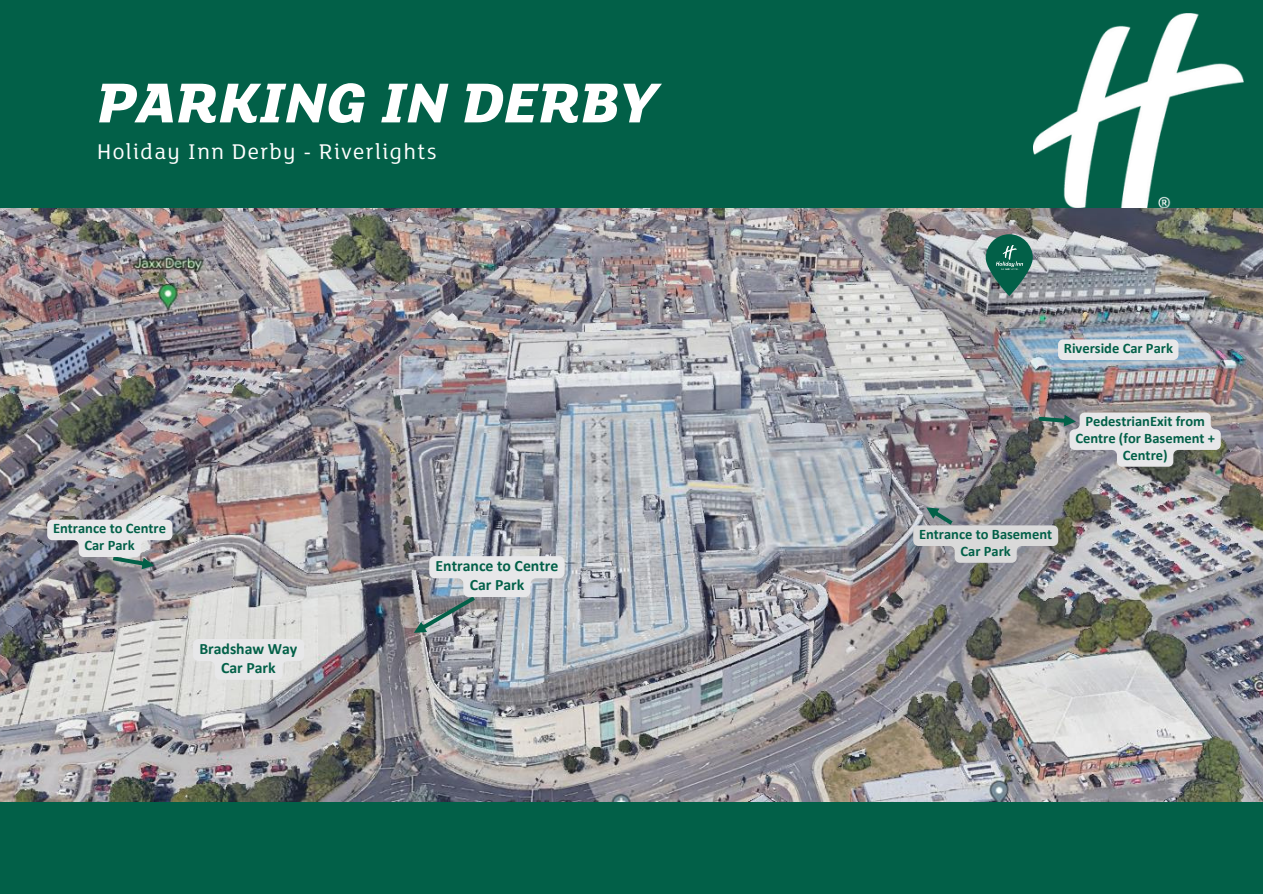
<style>
.page{position:relative;width:1263px;height:894px;background:#fff}
.page>*{position:absolute;margin:0;border:0;box-sizing:border-box;transform-origin:0 0}
.t1{font:italic 800 61.05px "FS Lola Web";color:#fff}
.t2{font:23.1px "FS Lola";letter-spacing:.06em;color:#fff}
.t3{font:700 15.75px/18.8px "Calibri";color:#026048;text-align:center}
.t4{font:700 14.55px/16.8px "Calibri";color:#026048;text-align:center}
</style>
<div class="page">
<div style="left:0;top:0;width:1263px;height:893px;background:#026048"></div>
<img style="left:1033px;top:14px;width:210px;height:195px">
<img style="left:0;top:209px;width:1263px;height:592px">
<svg style="left:986px;top:234px;width:47px;height:62px"></svg>
<img style="left:993px;top:242px;width:33px;height:31px">
<svg style="left:47px;top:519px;width:125px;height:50px;background:#b8babd"></svg>
<svg style="left:913px;top:507px;width:145px;height:55px;background:#b1b2b4"></svg>
<div style="left:1058px;top:339px;width:120px;height:21px;background:#e7e7e9"></div>
<svg style="left:1039px;top:412px;width:182px;height:54px;background:#c2c2c2"></svg>
<svg style="left:193px;top:638px;width:111px;height:41px;background:#e4e4e5"></svg>
<svg style="left:414px;top:556px;width:150px;height:76px;background:#b9bec2"></svg>
<h1 class="t1" style="left:97px;top:70px;width:560px">PARKING IN DERBY</h1>
<h2 class="t2" style="left:97px;top:142px;width:341px">Holiday Inn Derby - Riverlights</h2>
<p class="t4" style="left:1064px;top:341px;width:111px">Riverside Car Park</p>
<p class="t4" style="left:1075px;top:414px;width:141px">PedestrianExit from<br>Centre (for Basement +<br>Centre)</p>
<p class="t4" style="left:53px;top:521px;width:115px">Entrance to Centre<br>Car Park</p>
<p class="t4" style="left:919px;top:527px;width:135px">Entrance to Basement<br>Car Park</p>
<p class="t3" style="left:199px;top:640px;width:100px">Bradshaw Way<br>Car Park</p>
<p class="t3" style="left:436px;top:557px;width:124px">Entrance to Centre<br>Car Park</p>
</div>
